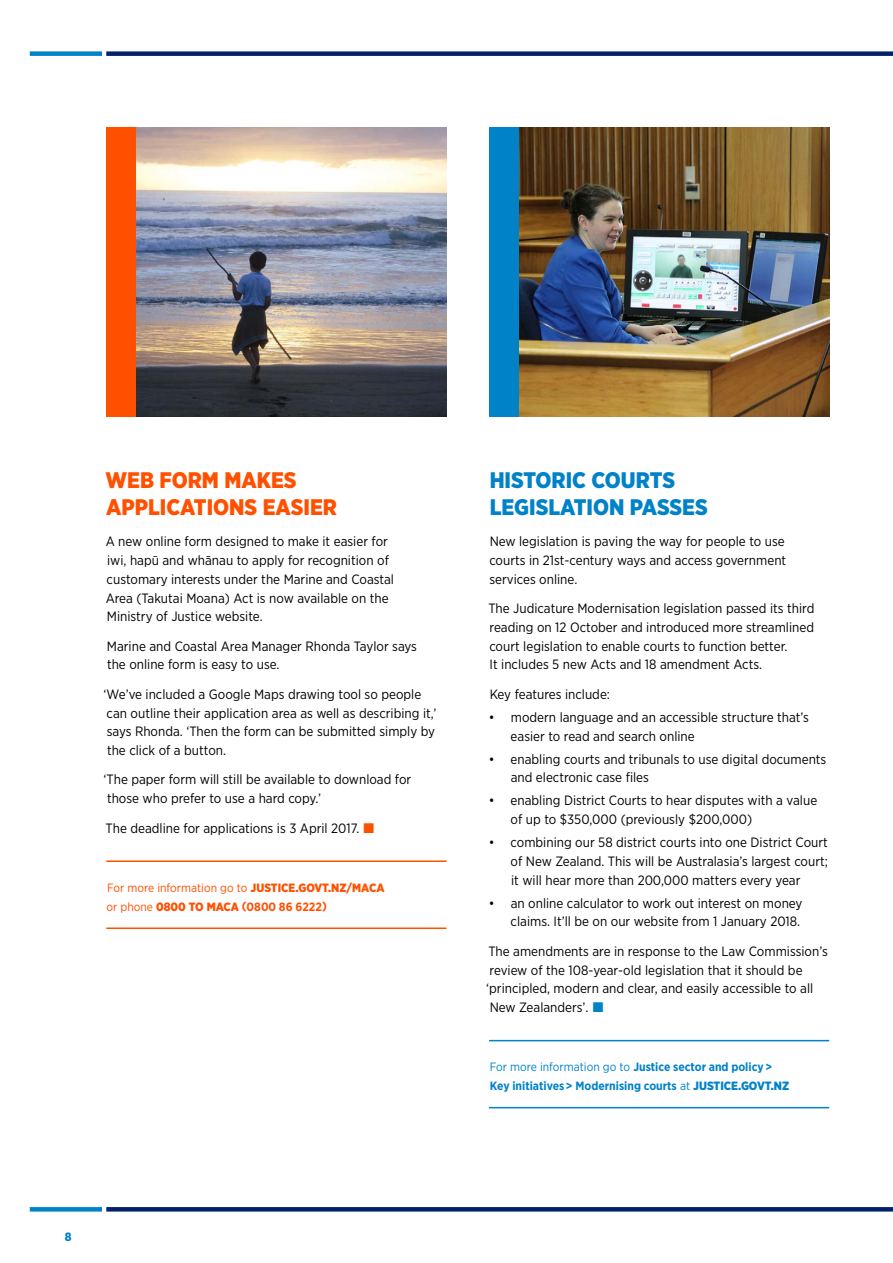
<style>
.page{position:relative;width:893px;height:1263px;background:#fff}
.page>*{position:absolute;margin:0;border:0;box-sizing:border-box;transform-origin:0 0}
.t1{font:900 22.5px/27px "Gotham Narrow";color:#0082c9}
.t2{font:900 22.5px/27px "Gotham Narrow";color:#ff5000}
.t3{font:13.5px/18.8px "Gotham Narrow";color:#000}
.t4{font:700 12px/18.8px "Gotham Narrow";color:#0082c9}
.t5{font:900 12px/18.8px "Gotham Narrow";color:#ff5000}
.t6{font:900 12px "Gotham Narrow";color:#0082c9}
.s1{font-weight:400}
.s2{font-weight:700}
.s3{font-weight:900}
</style>
<div class="page">
<svg style="left:30px;top:1207px;width:72px;height:4px"></svg>
<div style="left:30px;top:51px;width:72px;height:5px;background:#0082c9"></div>
<svg style="left:106px;top:1207px;width:787px;height:4px;background:#06256b"></svg>
<div style="left:106px;top:51px;width:787px;height:5px;background:#022169"></div>
<hr style="left:489px;top:1040px;width:340px;height:1px;background:#0082c9">
<hr style="left:489px;top:1107px;width:340px;height:1px;background:#0082c9">
<img style="left:519px;top:128px;width:310px;height:289px">
<img style="left:136px;top:128px;width:310px;height:289px">
<div style="left:106px;top:128px;width:30px;height:289px;background:#ff5000"></div>
<div style="left:489px;top:128px;width:30px;height:289px;background:#0082c9"></div>
<hr style="left:106px;top:860px;width:340px;height:2px;background:#ff5000">
<hr style="left:106px;top:927px;width:340px;height:2px;background:#ff5000">
<h1 class="t2" style="left:105px;top:466px;width:233px">WEB FORM MAKES<br>APPLICATIONS EASIER</h1>
<p class="t3" style="left:106px;top:532px;width:290px">A new online form designed to make it easier for iwi, hapū and whānau to apply for recognition of customary interests under the Marine and Coastal Area (Takutai Moana) Act is now available on the Ministry of Justice website.</p>
<p class="t3" style="left:107px;top:636px;width:312px">Marine and Coastal Area Manager Rhonda Taylor says the online form is easy to use.</p>
<p class="t3" style="left:104px;top:684px;width:334px">‘We’ve included a Google Maps drawing tool so people can outline their application area as well as describing it,’ says Rhonda. ‘Then the form can be submitted simply by the click of a button.</p>
<p class="t3" style="left:104px;top:770px;width:309px">‘The paper form will still be available to download for those who prefer to use a hard copy.’</p>
<p class="t3" style="left:106px;top:818px;width:255px">The deadline for applications is 3 April 2017.</p>
<p class="t5" style="left:107px;top:878px;width:280px"><span class="s1">For more information go to</span> JUSTICE.GOVT.NZ/MACA <span class="s1">or phone</span> 0800 TO MACA <span class="s2">(0800 86 6222)</span></p>
<h1 class="t1" style="left:490px;top:466px;width:220px">HISTORIC COURTS<br>LEGISLATION PASSES</h1>
<p class="t3" style="left:489px;top:532px;width:298px;text-align:justify">New legislation is paving the way for people to use courts in 21st-century ways and access government services online.</p>
<p class="t3" style="left:488px;top:599px;width:328px">The Judicature Modernisation legislation passed its third reading on 12 October and introduced more streamlined court legislation to enable courts to function better.<br>It includes 5 new Acts and 18 amendment Acts.</p>
<p class="t3" style="left:490px;top:684px;width:122px">Key features include:</p>
<p class="t3" style="left:511px;top:707px;width:300px;text-indent:-22px">• modern language and an accessible structure that’s easier to read and search online</p>
<p class="t3" style="left:511px;top:749px;width:317px;text-indent:-22px">• enabling courts and tribunals to use digital documents and electronic case files</p>
<p class="t3" style="left:511px;top:791px;width:308px;text-indent:-22px">• enabling District Courts to hear disputes with a value of up to $350,000 (previously $200,000)</p>
<p class="t3" style="left:511px;top:833px;width:319px;text-align:justify;text-indent:-22px">• combining our 58 district courts into one District Court of New Zealand. This will be Australasia’s largest court; it will hear more than 200,000 matters every year</p>
<p class="t3" style="left:489px;top:893px;width:315px;text-align:right">• an online calculator to work out interest on money claims. It’ll be on our website from 1 January 2018.</p>
<p class="t3" style="left:486px;top:941px;width:343px">The amendments are in response to the Law Commission’s review of the 108-year-old legislation that it should be ‘principled, modern and clear, and easily accessible to all New Zealanders’.</p>
<p class="t4" style="left:490px;top:1057px;width:301px"><span class="s1">For more information go to</span> Justice sector and policy &gt;<br>Key initiatives &gt; Modernising courts <span class="s1">at</span> <span class="s3">JUSTICE.GOVT.NZ</span></p>
<p class="t6" style="left:65px;top:1229px;width:8px">8</p>
</div>
